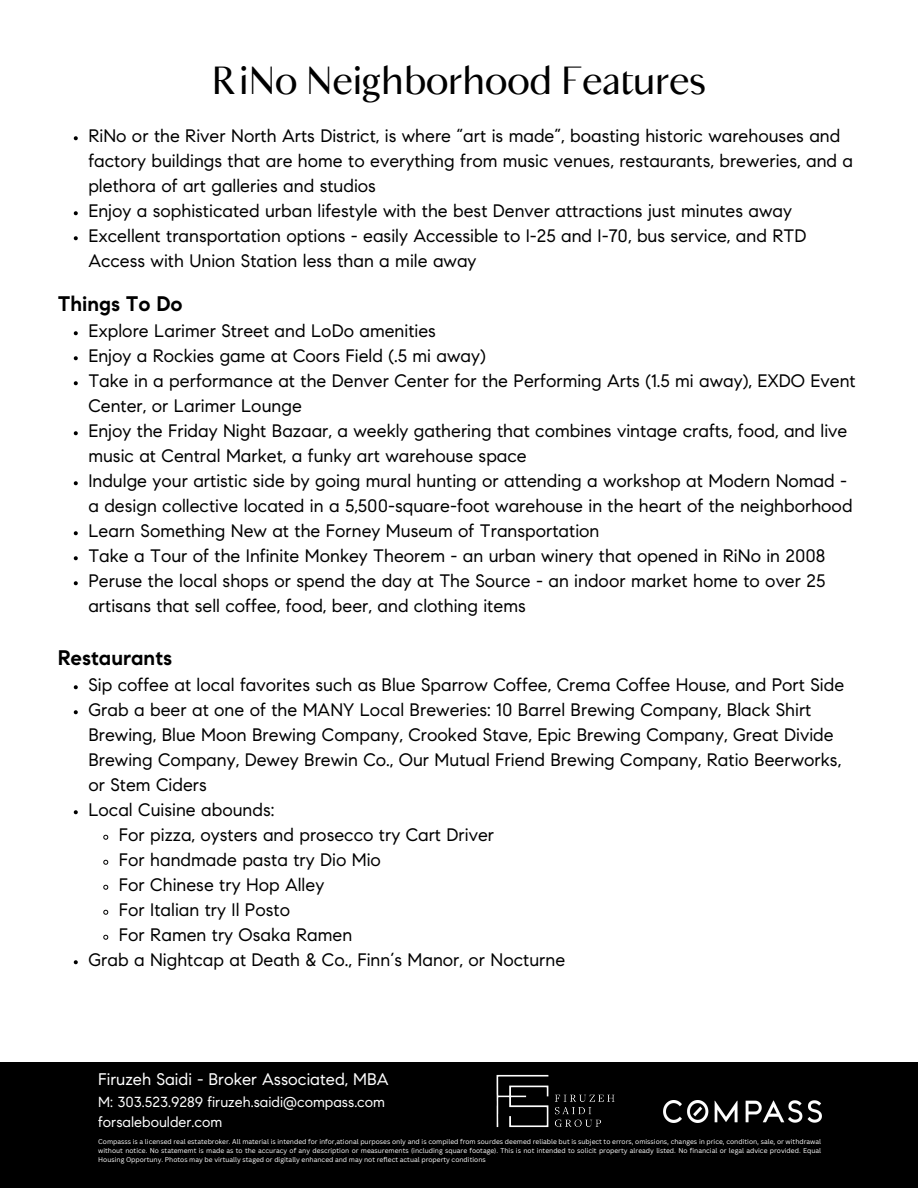
<style>
.page{position:relative;width:918px;height:1188px;background:#fff}
.page>*{position:absolute;margin:0;border:0;box-sizing:border-box;transform-origin:0 0}
.t1{font:39px "Compass Display";color:#000}
.t2{font:700 21px "Compass Sans";color:#000}
.t3{font:18px/25px "Compass Sans";color:#000}
.t4{font:16.8px "Compass Sans";color:#fff}
.t5{font:14.55px/20.1px "Compass Sans";color:#fff}
.t6{font:6.75px/8.9px "Canva Sans";color:#fff;text-align:justify}
</style>
<div class="page">
<div style="left:0;top:1062px;width:918px;height:126px;background:#000"></div>
<img style="left:664px;top:1101px;width:157px;height:21px">
<img style="left:496px;top:1074px;width:119px;height:54px">
<svg style="left:74px;top:136px;width:4px;height:4px"></svg>
<svg style="left:74px;top:211px;width:4px;height:4px"></svg>
<svg style="left:74px;top:236px;width:4px;height:4px"></svg>
<svg style="left:74px;top:331px;width:4px;height:4px"></svg>
<svg style="left:74px;top:356px;width:4px;height:4px"></svg>
<svg style="left:74px;top:381px;width:4px;height:4px"></svg>
<svg style="left:74px;top:431px;width:4px;height:4px"></svg>
<svg style="left:74px;top:481px;width:4px;height:4px"></svg>
<svg style="left:74px;top:531px;width:4px;height:4px"></svg>
<svg style="left:74px;top:556px;width:4px;height:4px"></svg>
<svg style="left:74px;top:581px;width:4px;height:4px"></svg>
<svg style="left:74px;top:685px;width:4px;height:4px"></svg>
<svg style="left:74px;top:710px;width:4px;height:4px"></svg>
<svg style="left:74px;top:810px;width:4px;height:4px"></svg>
<svg style="left:103px;top:834px;width:6px;height:6px"></svg>
<svg style="left:103px;top:859px;width:6px;height:6px"></svg>
<svg style="left:103px;top:884px;width:6px;height:6px"></svg>
<svg style="left:103px;top:909px;width:6px;height:6px"></svg>
<svg style="left:103px;top:934px;width:6px;height:6px"></svg>
<svg style="left:74px;top:960px;width:4px;height:4px"></svg>
<h3 class="t1" style="left:212px;top:58px;width:495px">RiNo Neighborhood Features</h3>
<h2 class="t3" style="left:88px;top:125px;width:766px">RiNo or the River North Arts District, is where “art is made”, boasting historic warehouses and factory buildings that are home to everything from music venues, restaurants, breweries, and a plethora of art galleries and studios</h2>
<p class="t3" style="left:88px;top:200px;width:705px">Enjoy a sophisticated urban lifestyle with the best Denver attractions just minutes away</p>
<p class="t3" style="left:88px;top:225px;width:719px">Excellent transportation options - easily Accessible to I-25 and I-70, bus service, and RTD<br>Access with Union Station less than a mile away</p>
<p class="t2" style="left:58px;top:296px;width:127px">Things To Do</p>
<p class="t3" style="left:88px;top:320px;width:349px">Explore Larimer Street and LoDo amenities</p>
<p class="t3" style="left:88px;top:345px;width:399px">Enjoy a Rockies game at Coors Field (.5 mi away)</p>
<p class="t3" style="left:88px;top:370px;width:769px">Take in a performance at the Denver Center for the Performing Arts (1.5 mi away), EXDO Event<br>Center, or Larimer Lounge</p>
<p class="t3" style="left:88px;top:420px;width:761px">Enjoy the Friday Night Bazaar, a weekly gathering that combines vintage crafts, food, and live music at Central Market, a funky art warehouse space</p>
<h2 class="t3" style="left:88px;top:470px;width:766px">Indulge your artistic side by going mural hunting or attending a workshop at Modern Nomad - a design collective located in a 5,500-square-foot warehouse in the heart of the neighborhood</h2>
<p class="t3" style="left:88px;top:520px;width:513px">Learn Something New at the Forney Museum of Transportation</p>
<p class="t3" style="left:88px;top:545px;width:739px">Take a Tour of the Infinite Monkey Theorem - an urban winery that opened in RiNo in 2008</p>
<p class="t3" style="left:88px;top:570px;width:738px">Peruse the local shops or spend the day at The Source - an indoor market home to over 25 artisans that sell coffee, food, beer, and clothing items</p>
<p class="t2" style="left:58px;top:650px;width:116px">Restaurants</p>
<p class="t3" style="left:88px;top:674px;width:757px">Sip coffee at local favorites such as Blue Sparrow Coffee, Crema Coffee House, and Port Side</p>
<p class="t3" style="left:88px;top:699px;width:754px">Grab a beer at one of the MANY Local Breweries: 10 Barrel Brewing Company, Black Shirt Brewing, Blue Moon Brewing Company, Crooked Stave, Epic Brewing Company, Great Divide Brewing Company, Dewey Brewin Co., Our Mutual Friend Brewing Company, Ratio Beerworks, or Stem Ciders</p>
<p class="t3" style="left:88px;top:799px;width:188px">Local Cuisine abounds:</p>
<p class="t3" style="left:119px;top:824px;width:377px">For pizza, oysters and prosecco try Cart Driver</p>
<p class="t3" style="left:119px;top:849px;width:264px">For handmade pasta try Dio Mio</p>
<h3 class="t3" style="left:119px;top:874px;width:207px">For Chinese try Hop Alley</h3>
<h4 class="t3" style="left:119px;top:899px;width:173px">For Italian try Il Posto</h4>
<p class="t3" style="left:119px;top:924px;width:235px">For Ramen try Osaka Ramen</p>
<p class="t3" style="left:88px;top:949px;width:478px">Grab a Nightcap at Death &amp; Co., Finn’s Manor, or Nocturne</p>
<p class="t4" style="left:98px;top:1073px;width:292px">Firuzeh Saidi - Broker Associated, MBA</p>
<p class="t5" style="left:98px;top:1094px;width:288px">M: 303.523.9289 firuzeh.saidi@compass.com forsaleboulder.com</p>
<p class="t6" style="left:98px;top:1137px;width:724px">Compasss is a licensed real estatebroker. All material is intended for infor,ational purposes only and is compiled from sourdes deemed reliable but is subject to errors, omissions, changes in price, condition, sale, or withdrawal without notice. No statememt is made as to the accuracy of any description or measurements (including square footage). This is not intended to solicit property already listed. No financial or legal advice provided. Equal Housing Opportuny. Photos may be virtually staged or digitally enhanced and may not reflect actual property conditions</p>
</div>
